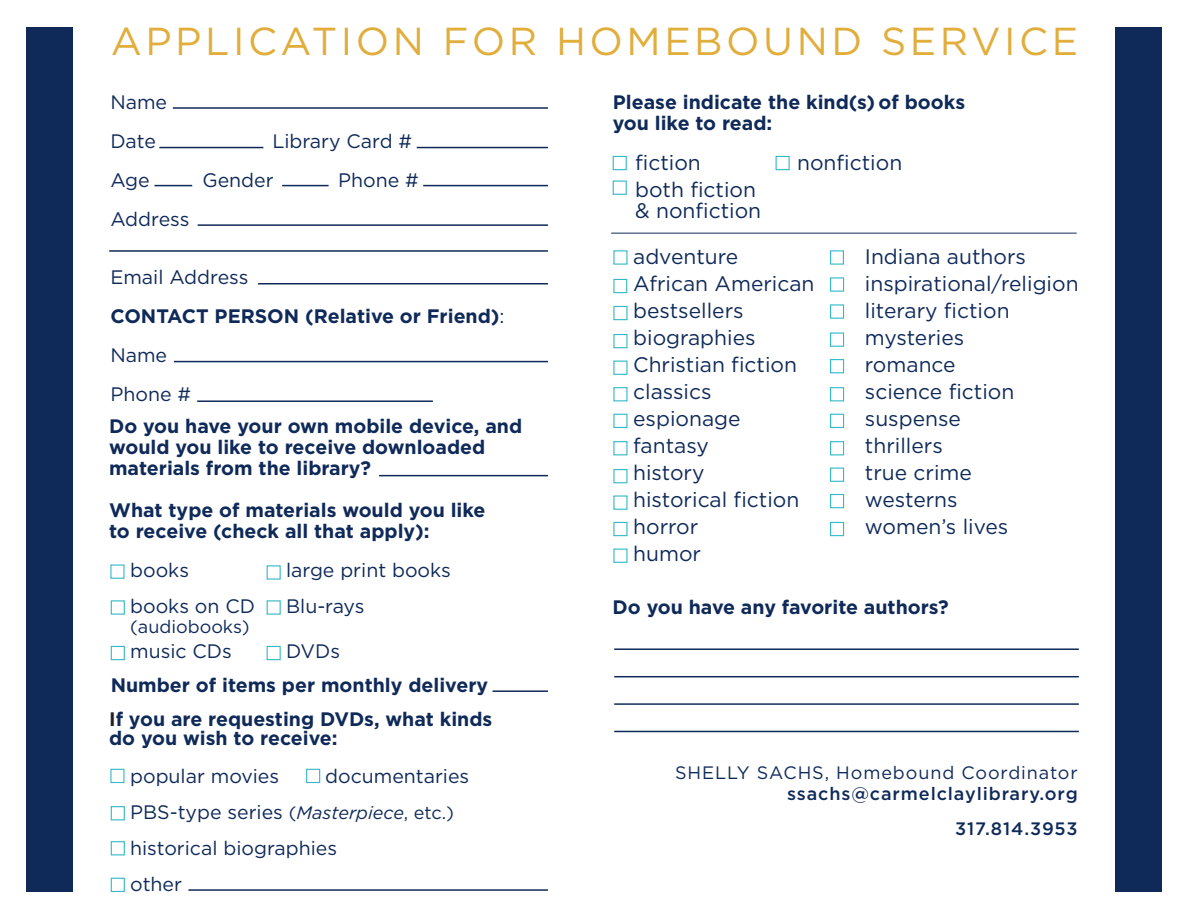
<style>
.page{position:relative;width:1188px;height:918px;background:#fff}
.page>*{position:absolute;margin:0;border:0;box-sizing:border-box;transform-origin:0 0}
.t1{font:39px "Gotham HTF";letter-spacing:.09em;color:#e1ad3b}
.t2{font:21px "Gotham HTF";color:#0f2a59}
.t3{font:700 19.5px/21px "Gotham HTF";color:#0f2a59}
.t4{font:19.5px "Gotham HTF";color:#0f2a59}
.t5{font:500 18px "Gotham HTF";letter-spacing:.05em;color:#0f2a59}
.t6{font:18px "Gotham HTF";letter-spacing:.05em;color:#0f2a59}
.t7{font:18px "Gotham HTF";color:#0f2a59}
.s1{font-weight:400}
.s2{color:#231f20}
.s3{font-size:18px}
.s4{font-style:italic;font-size:18px}
</style>
<div class="page">
<div style="left:613px;top:387px;width:15px;height:14px;border:1px solid #35b8c7"></div>
<div style="left:613px;top:414px;width:15px;height:14px;border:1px solid #35b8c7"></div>
<div style="left:613px;top:441px;width:15px;height:14px;border:1px solid #35b8c7"></div>
<div style="left:613px;top:469px;width:15px;height:14px;border:1px solid #35b8c7"></div>
<div style="left:613px;top:495px;width:15px;height:15px;border:1px solid #35b8c7"></div>
<div style="left:613px;top:522px;width:15px;height:14px;border:1px solid #35b8c7"></div>
<div style="left:613px;top:549px;width:15px;height:14px;border:1px solid #35b8c7"></div>
<div style="left:830px;top:359px;width:14px;height:14px;border:1px solid #35b8c7"></div>
<div style="left:830px;top:414px;width:14px;height:14px;border:1px solid #35b8c7"></div>
<div style="left:830px;top:387px;width:14px;height:14px;border:1px solid #35b8c7"></div>
<div style="left:830px;top:441px;width:14px;height:14px;border:1px solid #35b8c7"></div>
<div style="left:830px;top:468px;width:14px;height:14px;border:1px solid #35b8c7"></div>
<div style="left:830px;top:494px;width:14px;height:14px;border:1px solid #35b8c7"></div>
<div style="left:830px;top:522px;width:14px;height:14px;border:1px solid #35b8c7"></div>
<div style="left:830px;top:332px;width:14px;height:15px;border:1px solid #35b8c7"></div>
<div style="left:830px;top:304px;width:14px;height:15px;border:1px solid #35b8c7"></div>
<div style="left:830px;top:277px;width:14px;height:15px;border:1px solid #35b8c7"></div>
<div style="left:830px;top:250px;width:14px;height:15px;border:1px solid #35b8c7"></div>
<div style="left:613px;top:279px;width:14px;height:14px;border:1px solid #35b8c7"></div>
<div style="left:613px;top:306px;width:15px;height:14px;border:1px solid #35b8c7"></div>
<div style="left:613px;top:334px;width:15px;height:14px;border:1px solid #35b8c7"></div>
<div style="left:613px;top:361px;width:15px;height:14px;border:1px solid #35b8c7"></div>
<div style="left:776px;top:156px;width:14px;height:14px;border:1px solid #35b8c7"></div>
<div style="left:613px;top:156px;width:14px;height:14px;border:1px solid #35b8c7"></div>
<div style="left:613px;top:181px;width:14px;height:14px;border:1px solid #35b8c7"></div>
<hr style="left:173px;top:107px;width:375px;height:2px;background:#0f2a59">
<hr style="left:154px;top:185px;width:38px;height:1px;background:#0f2a59">
<hr style="left:282px;top:185px;width:47px;height:1px;background:#0f2a59">
<hr style="left:423px;top:185px;width:125px;height:1px;background:#0f2a59">
<hr style="left:198px;top:224px;width:350px;height:2px;background:#0f2a59">
<hr style="left:109px;top:250px;width:439px;height:2px;background:#0f2a59">
<hr style="left:258px;top:283px;width:290px;height:2px;background:#0f2a59">
<hr style="left:197px;top:400px;width:236px;height:2px;background:#0f2a59">
<hr style="left:174px;top:361px;width:374px;height:1px;background:#0f2a59">
<hr style="left:614px;top:703px;width:465px;height:2px;background:#0f2a59">
<hr style="left:614px;top:676px;width:465px;height:1px;background:#0f2a59">
<hr style="left:614px;top:731px;width:465px;height:1px;background:#0f2a59">
<hr style="left:379px;top:475px;width:169px;height:1px;background:#0f2a59">
<hr style="left:492px;top:690px;width:56px;height:2px;background:#0f2a59">
<hr style="left:188px;top:889px;width:360px;height:2px;background:#0f2a59">
<hr style="left:159px;top:147px;width:104px;height:1px;background:#0f2a59">
<hr style="left:417px;top:147px;width:131px;height:1px;background:#0f2a59">
<div style="left:110px;top:564px;width:15px;height:15px;border:1px solid #35b8c7"></div>
<div style="left:110px;top:769px;width:15px;height:14px;border:1px solid #35b8c7"></div>
<div style="left:306px;top:769px;width:14px;height:14px;border:1px solid #35b8c7"></div>
<div style="left:267px;top:565px;width:14px;height:15px;border:1px solid #35b8c7"></div>
<div style="left:267px;top:600px;width:14px;height:15px;border:1px solid #35b8c7"></div>
<div style="left:111px;top:600px;width:14px;height:15px;border:1px solid #35b8c7"></div>
<div style="left:111px;top:806px;width:14px;height:14px;border:1px solid #35b8c7"></div>
<div style="left:111px;top:878px;width:14px;height:14px;border:1px solid #35b8c7"></div>
<div style="left:111px;top:646px;width:14px;height:14px;border:1px solid #35b8c7"></div>
<div style="left:111px;top:841px;width:14px;height:14px;border:1px solid #35b8c7"></div>
<div style="left:267px;top:646px;width:14px;height:14px;border:1px solid #35b8c7"></div>
<hr style="left:611px;top:233px;width:466px;height:1px;background:#0f2a59">
<div style="left:26px;top:27px;width:47px;height:865px;background:#0f2a59"></div>
<div style="left:1115px;top:27px;width:47px;height:865px;background:#0f2a59"></div>
<hr style="left:614px;top:648px;width:465px;height:2px;background:#0f2a59">
<p class="t1" style="left:111px;top:20px;width:969px">APPLICATION FOR HOMEBOUND SERVICE</p>
<p class="t4" style="left:110px;top:91px;width:58px">Name</p>
<p class="t4" style="left:110px;top:130px;width:47px">Date</p>
<p class="t4" style="left:272px;top:130px;width:141px">Library Card #</p>
<p class="t4" style="left:110px;top:169px;width:41px">Age</p>
<p class="t4" style="left:202px;top:169px;width:73px">Gender</p>
<p class="t4" style="left:338px;top:169px;width:82px">Phone #</p>
<p class="t4" style="left:110px;top:208px;width:81px">Address</p>
<p class="t4" style="left:110px;top:266px;width:140px">Email Address</p>
<p class="t3" style="left:110px;top:305px;width:396px">CONTACT PERSON (Relative or Friend)<span class="s1">:</span></p>
<p class="t4" style="left:110px;top:344px;width:58px">Name</p>
<p class="t4" style="left:110px;top:383px;width:82px">Phone #</p>
<p class="t3" style="left:109px;top:416px;width:415px">Do you have your own mobile device, and would you like to receive downloaded</p>
<p class="t3" style="left:109px;top:458px;width:263px">materials from the library?</p>
<p class="t3" style="left:109px;top:500px;width:378px">What type of materials would you like</p>
<p class="t3" style="left:109px;top:521px;width:322px">to receive (check all that apply):</p>
<p class="t4" style="left:130px;top:560px;width:60px">books</p>
<p class="t4" style="left:286px;top:560px;width:166px">large print books</p>
<p class="t4" style="left:130px;top:596px;width:126px">books on CD</p>
<p class="t4" style="left:286px;top:596px;width:80px">Blu-rays</p>
<p class="t7" style="left:130px;top:617px;width:121px">(audiobooks)</p>
<p class="t4" style="left:130px;top:641px;width:103px">music CDs</p>
<p class="t4" style="left:286px;top:641px;width:55px">DVDs</p>
<p class="t3" style="left:111px;top:674px;width:379px">Number of items per monthly delivery</p>
<p class="t3" style="left:109px;top:708px;width:385px"><span class="s2">I</span>f you are requesting DVDs, what kinds</p>
<p class="t3" style="left:109px;top:727px;width:230px">do you wish to receive:</p>
<p class="t4" style="left:130px;top:765px;width:151px">popular movies</p>
<p class="t4" style="left:325px;top:765px;width:146px">documentaries</p>
<p class="t4" style="left:130px;top:801px;width:325px">PBS-type series <span class="s3">(</span><span class="s4">Masterpiece</span><span class="s3">, etc.)</span></p>
<p class="t4" style="left:130px;top:837px;width:208px">historical biographies</p>
<p class="t4" style="left:130px;top:873px;width:53px">other</p>
<p class="t3" style="left:613px;top:91px;width:354px">Please indicate the kind(s) of books</p>
<p class="t3" style="left:613px;top:112px;width:161px">you like to read:</p>
<p class="t2" style="left:635px;top:151px;width:67px">fiction</p>
<p class="t2" style="left:797px;top:151px;width:107px">nonfiction</p>
<p class="t2" style="left:635px;top:178px;width:122px">both fiction</p>
<p class="t2" style="left:635px;top:199px;width:128px">&amp; nonfiction</p>
<p class="t2" style="left:633px;top:245px;width:107px">adventure</p>
<p class="t2" style="left:633px;top:272px;width:183px">African American</p>
<p class="t2" style="left:633px;top:299px;width:112px">bestsellers</p>
<p class="t2" style="left:633px;top:326px;width:124px">biographies</p>
<p class="t2" style="left:633px;top:353px;width:165px">Christian fiction</p>
<p class="t2" style="left:633px;top:380px;width:80px">classics</p>
<p class="t2" style="left:633px;top:407px;width:109px">espionage</p>
<p class="t2" style="left:633px;top:434px;width:77px">fantasy</p>
<p class="t2" style="left:633px;top:461px;width:73px">history</p>
<p class="t2" style="left:633px;top:488px;width:168px">historical fiction</p>
<p class="t2" style="left:633px;top:515px;width:67px">horror</p>
<p class="t2" style="left:633px;top:542px;width:69px">humor</p>
<p class="t2" style="left:865px;top:245px;width:163px">Indiana authors</p>
<p class="t2" style="left:865px;top:272px;width:215px">inspirational/religion</p>
<p class="t2" style="left:865px;top:299px;width:146px">literary fiction</p>
<p class="t2" style="left:865px;top:326px;width:101px">mysteries</p>
<p class="t2" style="left:865px;top:353px;width:92px">romance</p>
<p class="t2" style="left:865px;top:380px;width:151px">science fiction</p>
<p class="t2" style="left:865px;top:407px;width:98px">suspense</p>
<p class="t2" style="left:865px;top:434px;width:79px">thrillers</p>
<p class="t2" style="left:865px;top:461px;width:109px">true crime</p>
<p class="t2" style="left:865px;top:488px;width:94px">westerns</p>
<p class="t2" style="left:865px;top:515px;width:145px">women’s lives</p>
<p class="t3" style="left:613px;top:596px;width:338px">Do you have any favorite authors?</p>
<p class="t6" style="left:675px;top:762px;width:404px">SHELLY SACHS, Homebound Coordinator</p>
<p class="t5" style="left:787px;top:784px;width:292px">ssachs@carmelclaylibrary.org</p>
<p class="t5" style="left:955px;top:819px;width:124px">317.814.3953</p>
</div>
